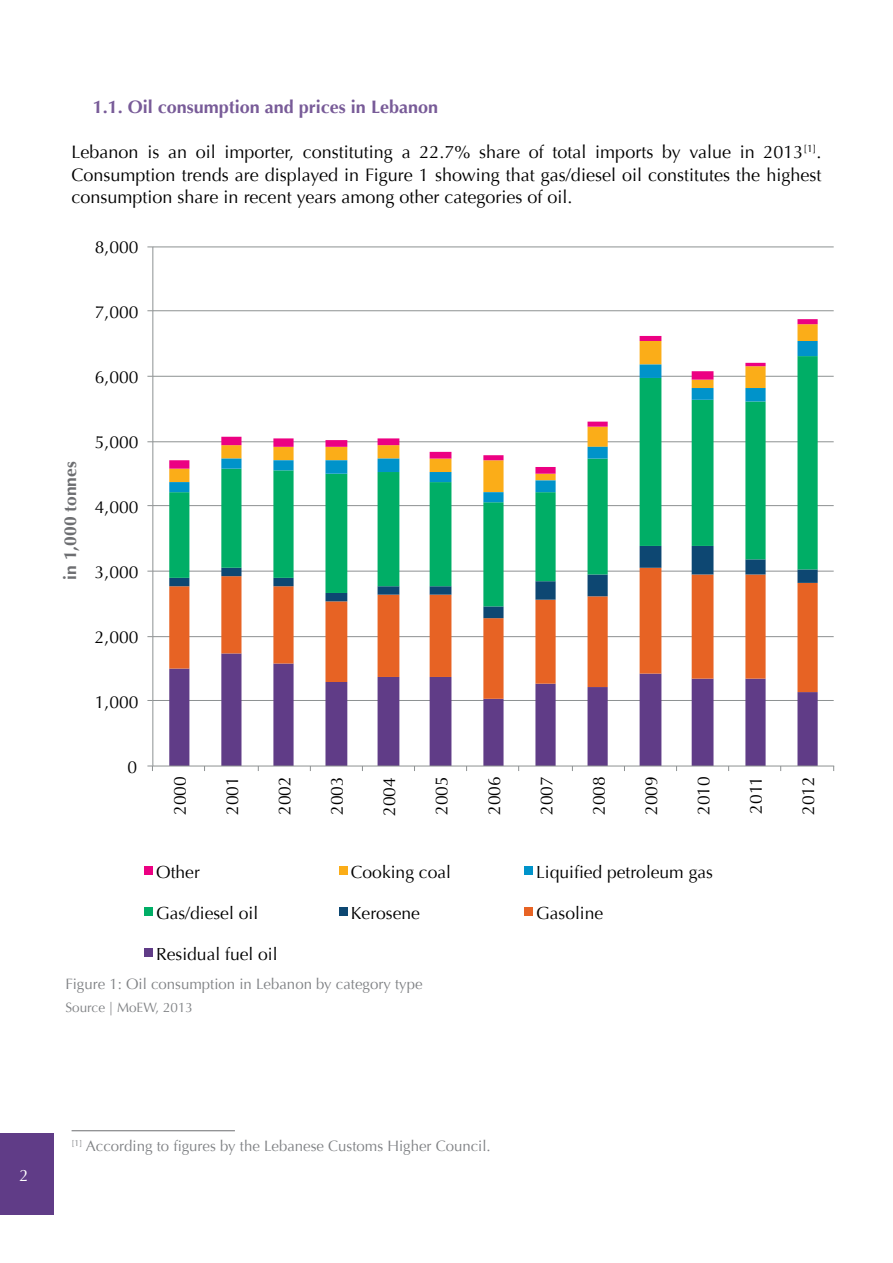
<style>
.page{position:relative;width:893px;height:1263px;background:#fff}
.page>*{position:absolute;margin:0;border:0;box-sizing:border-box;transform-origin:0 0}
.t1{font:18px/22.5px "Optima";color:#000;text-align:justify}
.t2{font:700 18px "Optima";color:#785b98}
.t3{font:17.55px "Optima";color:#000}
.t4{font:17.4px "Optima";color:#000}
.t5{font:700 17.4px "Optima";color:#6d6e71}
.t6{font:16.5px "Optima";color:#fff}
.t7{font:15px "Optima";color:#808285}
.t8{font:13.5px "Optima";color:#808285}
</style>
<div class="page">
<div style="left:0;top:1133px;width:54px;height:82px;background:#603c87"></div>
<hr style="left:72px;top:1130px;width:163px;height:1px;background:#6d6e71">
<hr style="left:152px;top:700px;width:682px;height:1px;background:#8d9192">
<hr style="left:152px;top:636px;width:682px;height:1px;background:#8d9192">
<hr style="left:152px;top:571px;width:682px;height:1px;background:#8d9192">
<hr style="left:152px;top:505px;width:682px;height:1px;background:#8d9192">
<hr style="left:152px;top:441px;width:682px;height:1px;background:#8d9192">
<hr style="left:152px;top:376px;width:682px;height:1px;background:#8d9192">
<hr style="left:152px;top:310px;width:682px;height:1px;background:#8d9192">
<hr style="left:152px;top:247px;width:682px;height:1px;background:#8d9192">
<svg style="left:169px;top:699px;width:649px;height:67px"></svg>
<svg style="left:169px;top:618px;width:649px;height:81px"></svg>
<svg style="left:169px;top:606px;width:649px;height:12px"></svg>
<svg style="left:169px;top:502px;width:649px;height:104px"></svg>
<svg style="left:639px;top:319px;width:179px;height:22px"></svg>
<hr style="left:152px;top:247px;width:1px;height:519px;background:#8d9192">
<hr style="left:153px;top:766px;width:681px;height:1px;background:#8d9192">
<div style="left:144px;top:866px;width:9px;height:9px;background:#ec0082"></div>
<div style="left:339px;top:866px;width:8px;height:9px;background:#fbad18"></div>
<svg style="left:169px;top:341px;width:649px;height:161px"></svg>
<div style="left:524px;top:866px;width:9px;height:9px;background:#0093ca"></div>
<div style="left:144px;top:907px;width:9px;height:9px;background:#00ae66"></div>
<div style="left:339px;top:907px;width:8px;height:9px;background:#0d4772"></div>
<div style="left:524px;top:907px;width:9px;height:9px;background:#e76324"></div>
<div style="left:144px;top:948px;width:9px;height:9px;background:#603c87"></div>
<p class="t2" style="left:93px;top:97px;width:347px">1.1. Oil consumption and prices in Lebanon</p>
<p class="t1" style="left:72px;top:141px;width:751px">Lebanon is an oil importer, constituting a 22.7% share of total imports by value in 2013<sup>[1]</sup>.<br>Consumption trends are displayed in Figure 1 showing that gas/diesel oil constitutes the highest consumption share in recent years among other categories of oil.</p>
<p class="t4" style="left:95px;top:237px;width:45px">8,000</p>
<p class="t4" style="left:95px;top:302px;width:45px">7,000</p>
<p class="t4" style="left:95px;top:367px;width:45px">6,000</p>
<p class="t5" style="left:60px;top:580px;width:120px;rotate:-90deg">in 1,000 tonnes</p>
<p class="t4" style="left:95px;top:432px;width:45px">5,000</p>
<p class="t4" style="left:95px;top:497px;width:45px">4,000</p>
<p class="t4" style="left:95px;top:562px;width:45px">3,000</p>
<p class="t4" style="left:95px;top:627px;width:45px">2,000</p>
<p class="t4" style="left:95px;top:692px;width:45px">1,000</p>
<p class="t4" style="left:128px;top:757px;width:11px">0</p>
<p class="t4" style="left:170px;top:815px;width:40px;rotate:-90deg">2000</p>
<p class="t4" style="left:222px;top:815px;width:40px;rotate:-90deg">2001</p>
<p class="t4" style="left:274px;top:815px;width:40px;rotate:-90deg">2002</p>
<p class="t4" style="left:327px;top:815px;width:40px;rotate:-90deg">2003</p>
<p class="t4" style="left:379px;top:816px;width:40px;rotate:-90deg">2004</p>
<p class="t4" style="left:432px;top:815px;width:40px;rotate:-90deg">2005</p>
<p class="t4" style="left:484px;top:815px;width:40px;rotate:-90deg">2006</p>
<p class="t4" style="left:536px;top:815px;width:40px;rotate:-90deg">2007</p>
<p class="t4" style="left:589px;top:815px;width:40px;rotate:-90deg">2008</p>
<p class="t4" style="left:641px;top:815px;width:40px;rotate:-90deg">2009</p>
<p class="t4" style="left:693px;top:815px;width:40px;rotate:-90deg">2010</p>
<p class="t4" style="left:746px;top:814px;width:39px;rotate:-90deg">2011</p>
<p class="t4" style="left:798px;top:815px;width:40px;rotate:-90deg">2012</p>
<p class="t3" style="left:156px;top:862px;width:45px">Other</p>
<p class="t3" style="left:351px;top:862px;width:102px">Cooking coal</p>
<p class="t3" style="left:536px;top:862px;width:178px">Liquified petroleum gas</p>
<p class="t3" style="left:156px;top:903px;width:104px">Gas/diesel oil</p>
<p class="t3" style="left:351px;top:903px;width:70px">Kerosene</p>
<p class="t3" style="left:536px;top:903px;width:69px">Gasoline</p>
<p class="t3" style="left:156px;top:944px;width:123px">Residual fuel oil</p>
<p class="t7" style="left:65px;top:975px;width:359px">Figure 1: Oil consumption in Lebanon by category type</p>
<p class="t8" style="left:65px;top:999px;width:129px">Source | MoEW, 2013</p>
<p class="t6" style="left:20px;top:1165px;width:11px">2</p>
<p class="t7" style="left:72px;top:1137px;width:421px"><sup>[1]</sup> According to figures by the Lebanese Customs Higher Council.</p>
</div>
